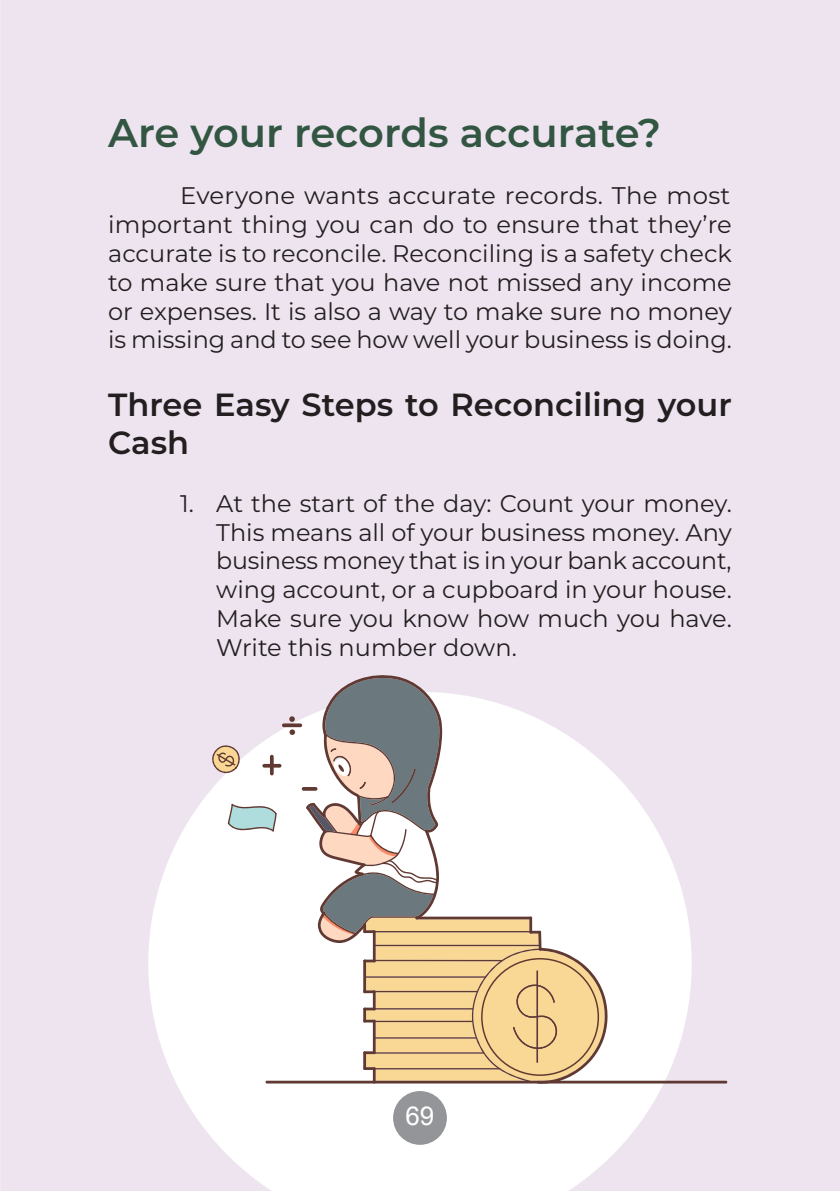
<style>
.page{position:relative;width:840px;height:1191px;background:#fff}
.page>*{position:absolute;margin:0;border:0;box-sizing:border-box;transform-origin:0 0}
.basic{font:600 40px "Montserrat";color:#335643}
.basic-2{font:600 32px/38.4px "Montserrat";color:#231f20}
.t1{font:26px "Arial";color:#fff}
.basic-3{font:24px/28.8px "Montserrat";color:#231f20;text-align:justify}
</style>
<div class="page">
<div style="left:0;top:0;width:839px;height:1191px;background:#eee4f0"></div>
<svg style="left:148px;top:790px;width:515px;height:401px;fill:#fff"></svg>
<div style="left:393px;top:1091px;width:53px;height:53px;background:#939598;border-radius:50%"></div>
<svg style="left:211px;top:675px;width:516px;height:409px"></svg>
<p class="basic" style="left:108px;top:104px;width:554px">Are your records accurate?</p>
<p class="basic-3" style="left:108px;top:181px;width:625px;text-indent:72px">Everyone wants accurate records. The most important thing you can do to ensure that they’re accurate is to reconcile. Reconciling is a safety check to make sure that you have not missed any income or expenses. It is also a way to make sure no money is missing and to see how well your business is doing.</p>
<p class="basic-2" style="left:108px;top:384px;width:625px">Three Easy Steps to Reconciling your<br>Cash</p>
<p class="basic-3" style="left:216px;top:488px;width:517px;text-indent:-36px">1. At the start of the day: Count your money.<br>This means all of your business money. Any business money that is in your bank account, wing account, or a cupboard in your house.<br>Make sure you know how much you have.<br>Write this number down.</p>
<p class="t1" style="left:405px;top:1098px;width:30px">69</p>
</div>
